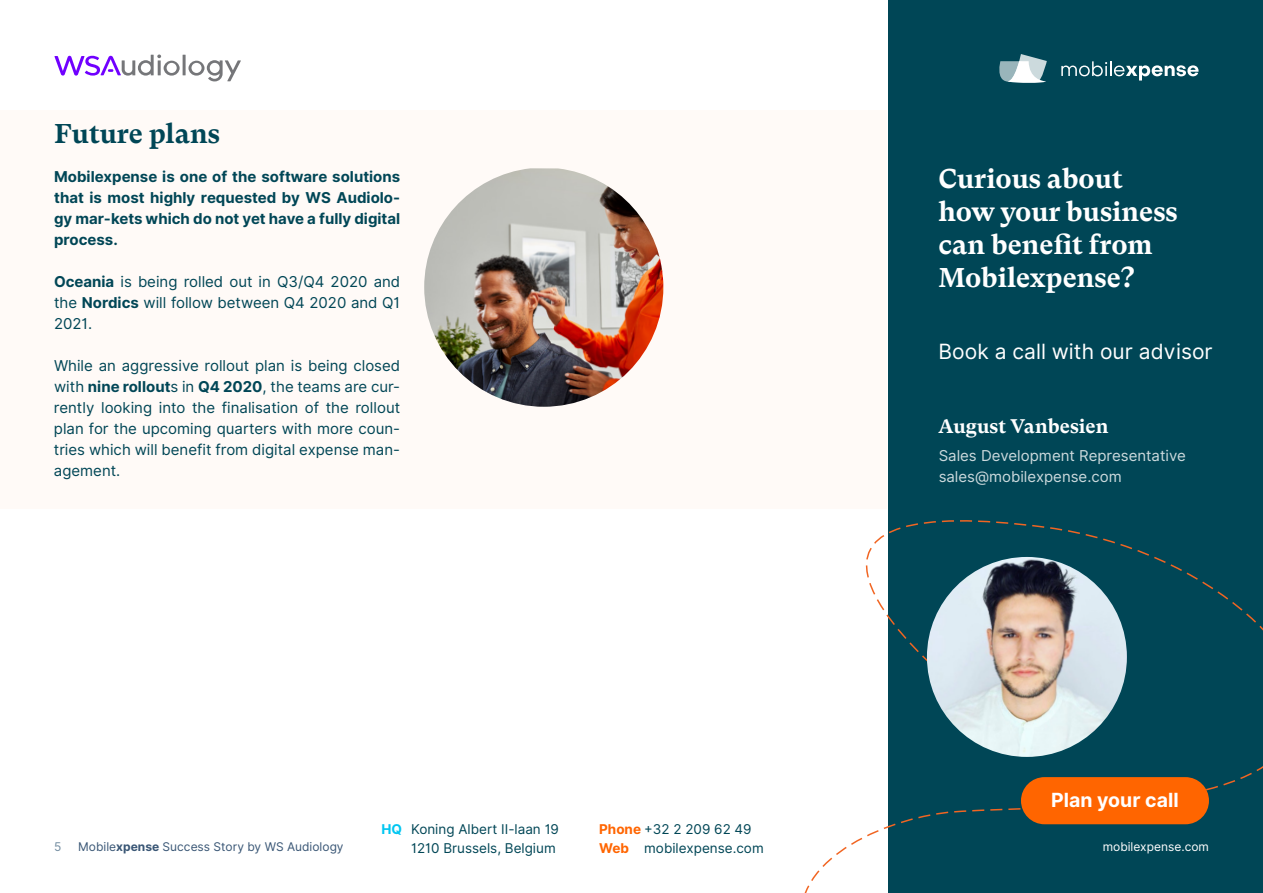
<style>
.page{position:relative;width:1263px;height:893px;background:#fff}
.page>*{position:absolute;margin:0;border:0;box-sizing:border-box;transform-origin:0 0}
.t1{font:700 27px/33px "GT Super Text";color:#fff}
.t2{font:700 27px "GT Super Text";color:#004656}
.t3{font:21px "Inter";color:#fff}
.t4{font:700 19.5px "GT Super Text";color:#fff}
.t5{font:700 19.5px "Inter";color:#fff}
.t6{font:15px/21px "Inter";color:#004656;text-align:justify}
.t7{font:700 15px/21px "Inter";color:#004656;text-align:justify}
.t8{font:15px/21px "Inter";color:#fff}
.t9{font:13.5px/19.5px "Inter";color:#004656;text-align:right}
.t10{font:12px "Inter";color:#395675}
.t11{font:12px "Inter";color:#fff}
.t12{font:12px "Inter";color:#728ca0}
.s1{font-weight:700}
.s2{font-weight:700;color:#00c6f1}
.s3{font-weight:700;color:#ff6500}
</style>
<div class="page">
<div style="left:888px;top:0;width:375px;height:893px;background:#004656"></div>
<svg style="left:999px;top:54px;width:48px;height:29px"></svg>
<svg style="left:1061px;top:61px;width:137px;height:20px"></svg>
<svg style="left:54px;top:54px;width:187px;height:27px"></svg>
<div style="left:0;top:111px;width:886px;height:398px;background:#fffaf7"></div>
<svg style="left:804px;top:520px;width:459px;height:373px"></svg>
<img style="left:927px;top:557px;width:200px;height:200px;border-radius:100px">
<div style="left:1021px;top:777px;width:188px;height:47px;background:#ff6500;border-radius:24px"></div>
<img style="left:424px;top:168px;width:239px;height:239px">
<h1 class="t2" style="left:54px;top:119px;width:167px">Future plans</h1>
<p class="t7" style="left:54px;top:166px;width:348px">Mobilexpense is one of the software solutions that is most highly requested by WS Audiolo&shy;gy mar-kets which do not yet have a fully digital process.</p>
<p class="t6" style="left:54px;top:271px;width:348px"><span class="s1">Oceania</span> is being rolled out in Q3/Q4 2020 and the <span class="s1">Nordics</span> will follow between Q4 2020 and Q1<br>2021.</p>
<p class="t6" style="left:54px;top:355px;width:348px">While an aggressive rollout plan is being closed with <span class="s1">nine rollout</span>s in <span class="s1">Q4 2020</span>, the teams are cur&shy;rently looking into the finalisation of the rollout plan for the upcoming quarters with more coun&shy;tries which will benefit from digital expense man&shy;agement.</p>
<h1 class="t1" style="left:939px;top:162px;width:241px">Curious about how your business can benefit from<br>Mobilexpense?</h1>
<h2 class="t3" style="left:939px;top:336px;width:276px">Book a call with our advisor</h2>
<h3 class="t4" style="left:939px;top:415px;width:171px">August Vanbesien</h3>
<p class="t8" style="left:939px;top:445px;width:249px">Sales Development Representative sales@mobilexpense.com</p>
<h3 class="t5" style="left:1051px;top:786px;width:129px">Plan your call</h3>
<p class="t9" style="left:381px;top:819px;width:179px"><span class="s2">HQ</span> Koning Albert II-laan 19<br>1210 Brussels, Belgium</p>
<p class="t9" style="left:599px;top:819px;width:154px;text-align:left"><span class="s3">Phone</span> +32 2 209 62 49<br><span class="s3">Web</span></p>
<p class="t12" style="left:54px;top:837px;width:9px">5</p>
<p class="t10" style="left:78px;top:837px;width:267px">Mobile<span class="s1">xpense</span> Success Story by WS Audiology</p>
<p class="t11" style="left:1103px;top:837px;width:108px">mobilexpense.com</p>
<p class="t9" style="left:644px;top:839px;width:121px">mobilexpense.com</p>
</div>
